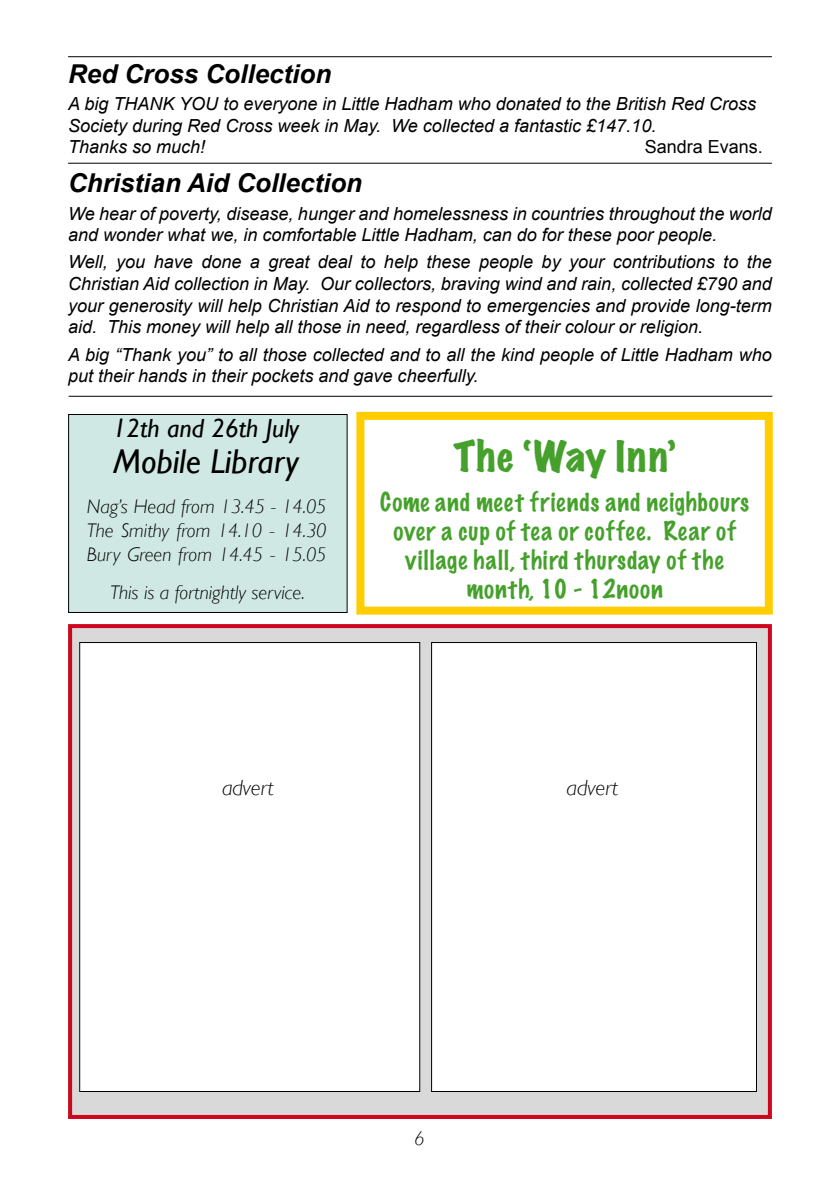
<style>
.page{position:relative;width:840px;height:1191px;background:#fff}
.page>*{position:absolute;margin:0;border:0;box-sizing:border-box;transform-origin:0 0}
.t1{font:expanded 38px "Marker Felt";letter-spacing:.035em;color:#45a12b}
.t2{font:italic 34.4px "Gill Sans";color:#000}
.t3{font:italic 26.2px "Gill Sans";color:#000}
.t4{font:italic 700 26px "Arial";color:#000}
.t5{font:100 24px/28.8px "Marker Felt";letter-spacing:.045em;color:#45a12b;text-align:center}
.t6{font:italic 300 22px "Gill Sans";color:#000}
.t7{font:italic 300 19.6px/23.6px "Gill Sans";color:#000;text-align:justify}
.t8{font:italic 18px/21.6px "Arial";color:#000}
.t9{font:18px "Arial";color:#000}
</style>
<div class="page">
<div style="left:68px;top:625px;width:703px;height:494px;background:#d9d9d9"></div>
<div style="left:68px;top:624px;width:703px;height:495px;border:4px solid #cc071e"></div>
<div style="left:69px;top:414px;width:278px;height:198px;background:#cfe8e3"></div>
<div style="left:68px;top:414px;width:279px;height:199px;border:1px solid #000"></div>
<div style="left:356px;top:412px;width:416px;height:202px;border:8px solid #ffcd00"></div>
<hr style="left:68px;top:163px;width:703px;height:1px;background:#000">
<hr style="left:68px;top:56px;width:703px;height:1px;background:#000">
<hr style="left:69px;top:396px;width:703px;height:1px;background:#000">
<div style="left:80px;top:642px;width:339px;height:449px;background:#fff"></div>
<div style="left:79px;top:642px;width:341px;height:449px;border:1px solid #000"></div>
<div style="left:431px;top:642px;width:325px;height:449px;background:#fff"></div>
<div style="left:431px;top:642px;width:325px;height:449px;border:1px solid #000"></div>
<h3 class="t4" style="left:68px;top:59px;width:264px">Red Cross Collection</h3>
<p class="t8" style="left:68px;top:93px;width:689px">A big thank you to everyone in Little Hadham who donated to the British Red Cross<br>Society during Red Cross week in May. We collected a fantastic £147.10.<br>Thanks so much!</p>
<p class="t9" style="left:644px;top:137px;width:120px">Sandra Evans.</p>
<h3 class="t4" style="left:68px;top:168px;width:295px">Christian Aid Collection</h3>
<p class="t8" style="left:68px;top:202px;width:704px">We hear of poverty, disease, hunger and homelessness in countries throughout the world and wonder what we, in comfortable Little Hadham, can do for these poor people.</p>
<p class="t8" style="left:68px;top:251px;width:704px;text-align:justify">Well, you have done a great deal to help these people by your contributions to the Christian Aid collection in May. Our collectors, braving wind and rain, collected £790 and your generosity will help Christian Aid to respond to emergencies and provide long-term aid. This money will help all those in need, regardless of their colour or religion.</p>
<p class="t8" style="left:68px;top:343px;width:704px">A big “Thank you” to all those collected and to all the kind people of Little Hadham who put their hands in their pockets and gave cheerfully.</p>
<h3 class="t3" style="left:113px;top:413px;width:188px">12th and 26th July</h3>
<h2 class="t2" style="left:113px;top:442px;width:187px">Mobile Library</h2>
<p class="t7" style="left:87px;top:495px;width:241px">Nag’s Head from 13.45 - 14.05<br>The Smithy from 14.10 - 14.30<br>Bury Green from 14.45 - 15.05</p>
<p class="t7" style="left:110px;top:580px;width:196px">This is a fortnightly service.</p>
<h1 class="t1" style="left:453px;top:436px;width:224px">The ‘Way Inn’</h1>
<h3 class="t5" style="left:380px;top:489px;width:370px">Come and meet friends and neighbours over a cup of tea or coffee. Rear of village hall, third thursday of the month, 10 - 12noon</h3>
<p class="t6" style="left:222px;top:774px;width:53px">advert</p>
<p class="t6" style="left:566px;top:774px;width:53px">advert</p>
</div>
